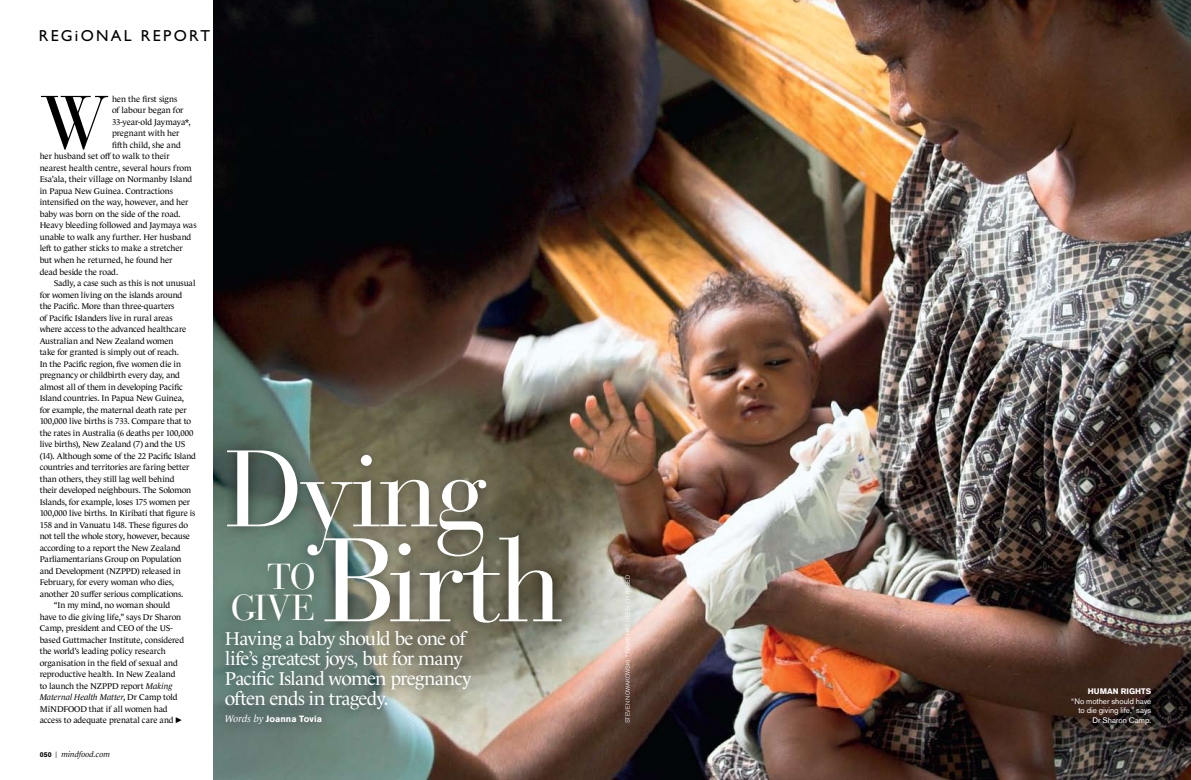
<style>
.page{position:relative;width:1191px;height:780px;background:#fff}
.page>*{position:absolute;margin:0;border:0;box-sizing:border-box;transform-origin:0 0}
.t1{font:117.7px "Bauer Bodoni";color:#fff}
.t2{font:107.6px "Bauer Bodoni";color:#fff}
.t3{font:73.8px "Bauer Bodoni";color:#000}
.t4{font:35.9px "Bauer Bodoni";letter-spacing:-.025em;color:#fff}
.t5{font:19px/20px "Le Monde Livre";letter-spacing:-.045em;color:#fff}
.t6{font:16px "Gill Sans";letter-spacing:.145em;color:#000}
.t7{font:700 9px "Akzidenz Grotesk Pro";color:#fff}
.t8{font:8.5px "Le Monde Journal Ptf";letter-spacing:-.015em;color:#000}
.t9{font:italic 8.5px "Le Monde Journal Ptf";letter-spacing:-.01em;color:#000}
.t10{font:8px/9.5px "Akzidenz Grotesk Pro";letter-spacing:-.005em;color:#fff;text-align:right}
.t11{font:italic 8px "Le Monde Journal Ptf";color:#000}
.t12{font:700 8px "Akzidenz Grotesk Pro";letter-spacing:.005em;color:#fff}
.t13{font:300 6px "Akzidenz Grotesk Pro";color:#fff}
.s1{font-style:italic}
.s2{font-style:normal}
.s3{font-family:"Akzidenz Grotesk Pro";font-weight:700;font-style:normal;font-size:7px}
.s4{font-family:"Akzidenz Grotesk Pro";font-weight:300;font-style:normal;font-size:7px}
.s5{font-family:"Le Monde Journal Ptf";font-weight:400;font-style:italic;font-size:10px}
</style>
<div class="page">
<img style="left:214px;top:0;width:977px;height:780px">
<div style="left:213px;top:437px;width:283px;height:132px;background:#000;opacity:.5"></div>
<div style="left:218px;top:550px;width:108px;height:82px;background:#648174"></div>
<div style="left:311px;top:521px;width:260px;height:112px;background:#000;opacity:.5"></div>
<div style="left:211px;top:617px;width:270px;height:104px;background:#000;opacity:.5"></div>
<div style="left:211px;top:700px;width:121px;height:33px;background:#5f736f"></div>
<h3 class="t6" style="left:39px;top:26px;width:173px">REGIONAL REPORT</h3>
<h3 class="t3" style="left:40px;top:78px;width:71px">W</h3>
<p class="t8" style="left:112px;top:92px;width:67px">hen the first signs</p>
<p class="t8" style="left:112px;top:104px;width:73px">of labour began for</p>
<p class="t8" style="left:112px;top:115px;width:80px">33-year-old Jaymaya*,</p>
<p class="t8" style="left:112px;top:127px;width:69px">pregnant with her</p>
<p class="t8" style="left:112px;top:138px;width:70px">fifth child, she and</p>
<p class="t8" style="left:40px;top:150px;width:131px">her husband set off to walk to their</p>
<p class="t8" style="left:40px;top:161px;width:153px">nearest health centre, several hours from</p>
<p class="t8" style="left:40px;top:173px;width:154px">Esa’ala, their village on Normanby Island</p>
<p class="t8" style="left:40px;top:184px;width:135px">in Papua New Guinea. Contractions</p>
<p class="t8" style="left:40px;top:196px;width:150px">intensified on the way, however, and her</p>
<p class="t8" style="left:40px;top:207px;width:142px">baby was born on the side of the road.</p>
<p class="t8" style="left:40px;top:219px;width:158px">Heavy bleeding followed and Jaymaya was</p>
<p class="t8" style="left:40px;top:230px;width:153px">unable to walk any further. Her husband</p>
<p class="t8" style="left:40px;top:242px;width:145px">left to gather sticks to make a stretcher</p>
<p class="t8" style="left:40px;top:253px;width:134px">but when he returned, he found her</p>
<p class="t8" style="left:40px;top:265px;width:80px">dead beside the road.</p>
<p class="t8" style="left:54px;top:276px;width:143px">Sadly, a case such as this is not unusual</p>
<p class="t8" style="left:40px;top:288px;width:144px">for women living on the islands around</p>
<p class="t8" style="left:40px;top:299px;width:136px">the Pacific. More than three-quarters</p>
<p class="t8" style="left:40px;top:311px;width:135px">of Pacific Islanders live in rural areas</p>
<p class="t8" style="left:40px;top:322px;width:148px">where access to the advanced healthcare</p>
<p class="t8" style="left:40px;top:334px;width:135px">Australian and New Zealand women</p>
<p class="t8" style="left:40px;top:345px;width:141px">take for granted is simply out of reach.</p>
<p class="t8" style="left:40px;top:357px;width:143px">In the Pacific region, five women die in</p>
<p class="t8" style="left:40px;top:368px;width:142px">pregnancy or childbirth every day, and</p>
<p class="t8" style="left:40px;top:380px;width:145px">almost all of them in developing Pacific</p>
<p class="t8" style="left:40px;top:391px;width:146px">Island countries. In Papua New Guinea,</p>
<p class="t8" style="left:40px;top:403px;width:149px">for example, the maternal death rate per</p>
<p class="t8" style="left:40px;top:414px;width:153px">100,000 live births is 733. Compare that to</p>
<p class="t8" style="left:40px;top:426px;width:155px">the rates in Australia (6 deaths per 100,000</p>
<p class="t8" style="left:40px;top:437px;width:147px">live births), New Zealand (7) and the US</p>
<p class="t8" style="left:40px;top:449px;width:158px">(14). Although some of the 22 Pacific Island</p>
<p class="t8" style="left:40px;top:460px;width:151px">countries and territories are faring better</p>
<p class="t8" style="left:40px;top:472px;width:136px">than others, they still lag well behind</p>
<p class="t8" style="left:40px;top:483px;width:153px">their developed neighbours. The Solomon</p>
<p class="t8" style="left:40px;top:495px;width:152px">Islands, for example, loses 175 women per</p>
<p class="t8" style="left:40px;top:506px;width:157px">100,000 live births. In Kiribati that figure is</p>
<p class="t8" style="left:40px;top:518px;width:150px">158 and in Vanuatu 148. These figures do</p>
<p class="t8" style="left:40px;top:529px;width:152px">not tell the whole story, however, because</p>
<p class="t8" style="left:40px;top:541px;width:142px">according to a report the New Zealand</p>
<p class="t8" style="left:40px;top:552px;width:143px">Parliamentarians Group on Population</p>
<p class="t8" style="left:40px;top:564px;width:142px">and Development (NZPPD) released in</p>
<p class="t8" style="left:40px;top:575px;width:136px">February, for every woman who dies,</p>
<p class="t8" style="left:40px;top:587px;width:145px">another 20 suffer serious complications.</p>
<p class="t8" style="left:54px;top:598px;width:118px">“In my mind, no woman should</p>
<p class="t8" style="left:40px;top:610px;width:143px">have to die giving life,” says Dr Sharon</p>
<p class="t8" style="left:40px;top:621px;width:134px">Camp, president and CEO of the US-</p>
<p class="t8" style="left:40px;top:633px;width:146px">based Guttmacher Institute, considered</p>
<p class="t8" style="left:40px;top:644px;width:127px">the world’s leading policy research</p>
<p class="t8" style="left:40px;top:656px;width:139px">organisation in the field of sexual and</p>
<p class="t8" style="left:40px;top:667px;width:137px">reproductive health. In New Zealand</p>
<p class="t8" style="left:40px;top:679px;width:134px">to launch the NZPPD report <span class="s1">Making</span></p>
<p class="t9" style="left:40px;top:690px;width:139px">Maternal Health Matter<span class="s2">, Dr Camp told</span></p>
<p class="t8" style="left:40px;top:702px;width:129px">MiNDFOOD that if all women had</p>
<p class="t8" style="left:40px;top:713px;width:144px">access to adequate prenatal care and ▶</p>
<p class="t11" style="left:40px;top:748px;width:72px"><span class="s3">050</span> <span class="s4">|</span> mindfood.com</p>
<h2 class="t2" style="left:226px;top:425px;width:264px">DYING</h2>
<h3 class="t4" style="left:267px;top:555px;width:50px">TO</h3>
<h1 class="t1" style="left:323px;top:510px;width:241px">BIRTH</h1>
<h3 class="t5" style="left:225px;top:648px;width:248px">life’s greatest joys, but for many<br>Pacific Island women pregnancy often ends in tragedy.</h3>
<p class="t7" style="left:225px;top:713px;width:98px"><span class="s5">Words by</span> Joanna Tovia</p>
<h3 class="t4" style="left:231px;top:586px;width:86px">GIVE</h3>
<h3 class="t5" style="left:225px;top:628px;width:242px">Having a baby should be one of</h3>
<p class="t13" style="left:624px;top:723px;width:150px;rotate:-90deg">steven nowakowski * name has been changed</p>
<p class="t12" style="left:1087px;top:686px;width:65px">human rights</p>
<p class="t10" style="left:1071px;top:696px;width:81px">“No mother should have to die giving life,” says</p>
<p class="t10" style="left:1092px;top:715px;width:60px">Dr Sharon Camp.</p>
</div>
